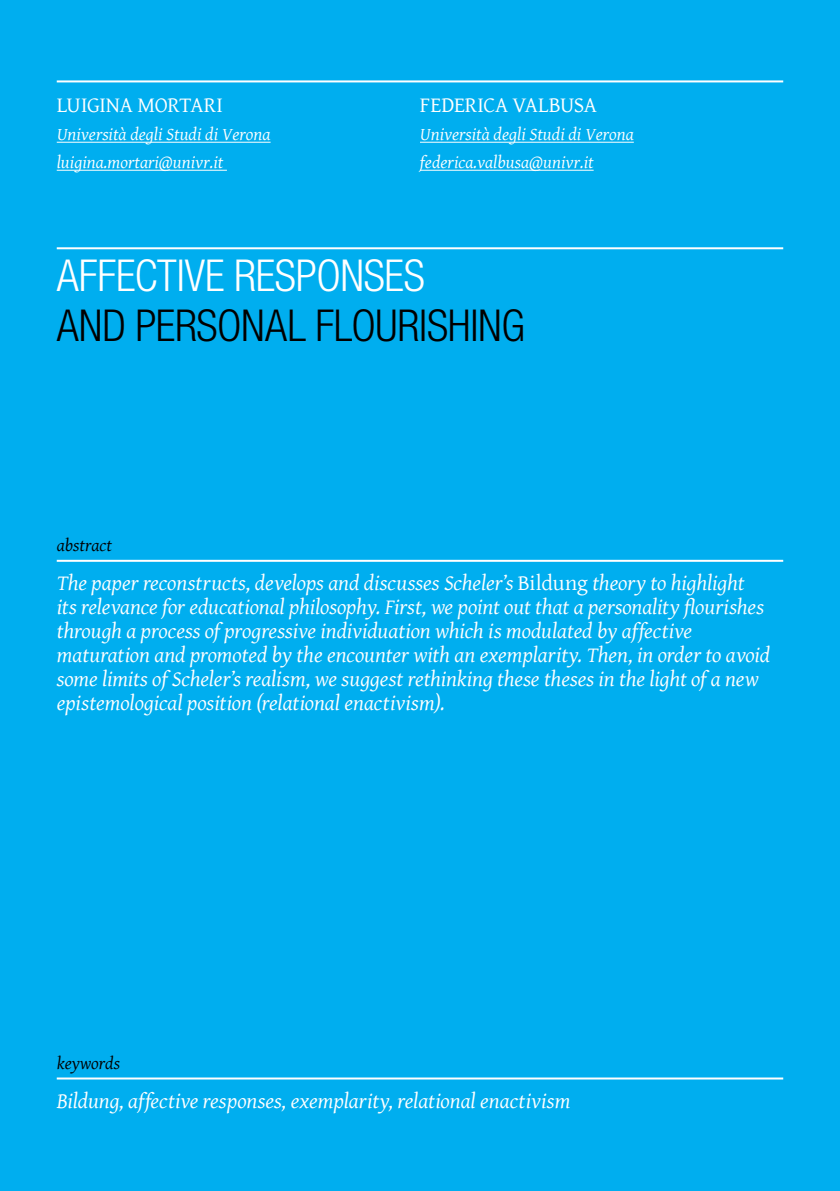
<style>
.page{position:relative;width:840px;height:1191px;background:#fff}
.page>*{position:absolute;margin:0;border:0;box-sizing:border-box;transform-origin:0 0}
.t1{font:300 condensed 44px "Helvetica Neue LT Std";letter-spacing:-.005em;color:#000}
.t2{font:300 condensed 44px "Helvetica Neue LT Std";letter-spacing:-.005em;color:#fff}
.t3{font:italic 22px/24px "Gentium Basic";letter-spacing:-.005em;color:#fff}
.t4{font:22px "Gentium Basic";color:#fff}
.t5{font:italic 18px/28px "Gentium Basic";color:#fff}
.t6{font:italic 18px "Gentium Basic";color:#000}
.s1{font-style:normal}
</style>
<div class="page">
<div style="left:0;top:0;width:839px;height:1191px;background:#00aeef"></div>
<hr style="left:57px;top:80px;width:725px;height:2px;background:#fff">
<hr style="left:57px;top:247px;width:725px;height:2px;background:#fff">
<hr style="left:57px;top:560px;width:725px;height:2px;background:#fff">
<hr style="left:57px;top:1077px;width:725px;height:2px;background:#fff">
<hr style="left:57px;top:142px;width:213px;height:1px;background:#fff">
<hr style="left:57px;top:170px;width:170px;height:1px;background:#fff">
<hr style="left:420px;top:142px;width:213px;height:1px;background:#fff">
<hr style="left:420px;top:170px;width:173px;height:1px;background:#fff">
<p class="t4" style="left:57px;top:89px;width:12px">LUIGINA</p>
<p class="t4" style="left:137px;top:89px;width:15px">MOR</p>
<p class="t4" style="left:179px;top:89px;width:23px">TARI</p>
<p class="t5" style="left:57px;top:120px;width:215px">Università degli Studi di Verona luigina.mortari@univr.it</p>
<p class="t4" style="left:420px;top:89px;width:12px">FEDERICA</p>
<p class="t4" style="left:512px;top:89px;width:61px">VALBUSA</p>
<p class="t5" style="left:420px;top:120px;width:215px">Università degli Studi di Verona federica.valbusa@univr.it</p>
<h1 class="t2" style="left:57px;top:250px;width:282px">AFFECTIVE RESPONSES</h1>
<h1 class="t1" style="left:57px;top:300px;width:469px">AND PERSONAL FLOURISHING</h1>
<p class="t6" style="left:57px;top:532px;width:57px">abstract</p>
<p class="t3" style="left:57px;top:570px;width:714px">The paper reconstructs, develops and discusses Scheler’s <span class="s1">Bildung</span> theory to highlight<br>its relevance for educational philosophy. First, we point out that a personality flourishes through a process ofprogressive individuation which is modulated by affective maturation and promoted by the encounter with an exemplarity. Then, in order to avoid some limits ofScheler’s realism, we suggest rethinking these theses in the light ofa new epistemological position (relational enactivism).</p>
<p class="t6" style="left:57px;top:1050px;width:65px">keywords</p>
<p class="t3" style="left:57px;top:1088px;width:515px">Bildung, affective responses, exemplarity, relational enactivism</p>
</div>
